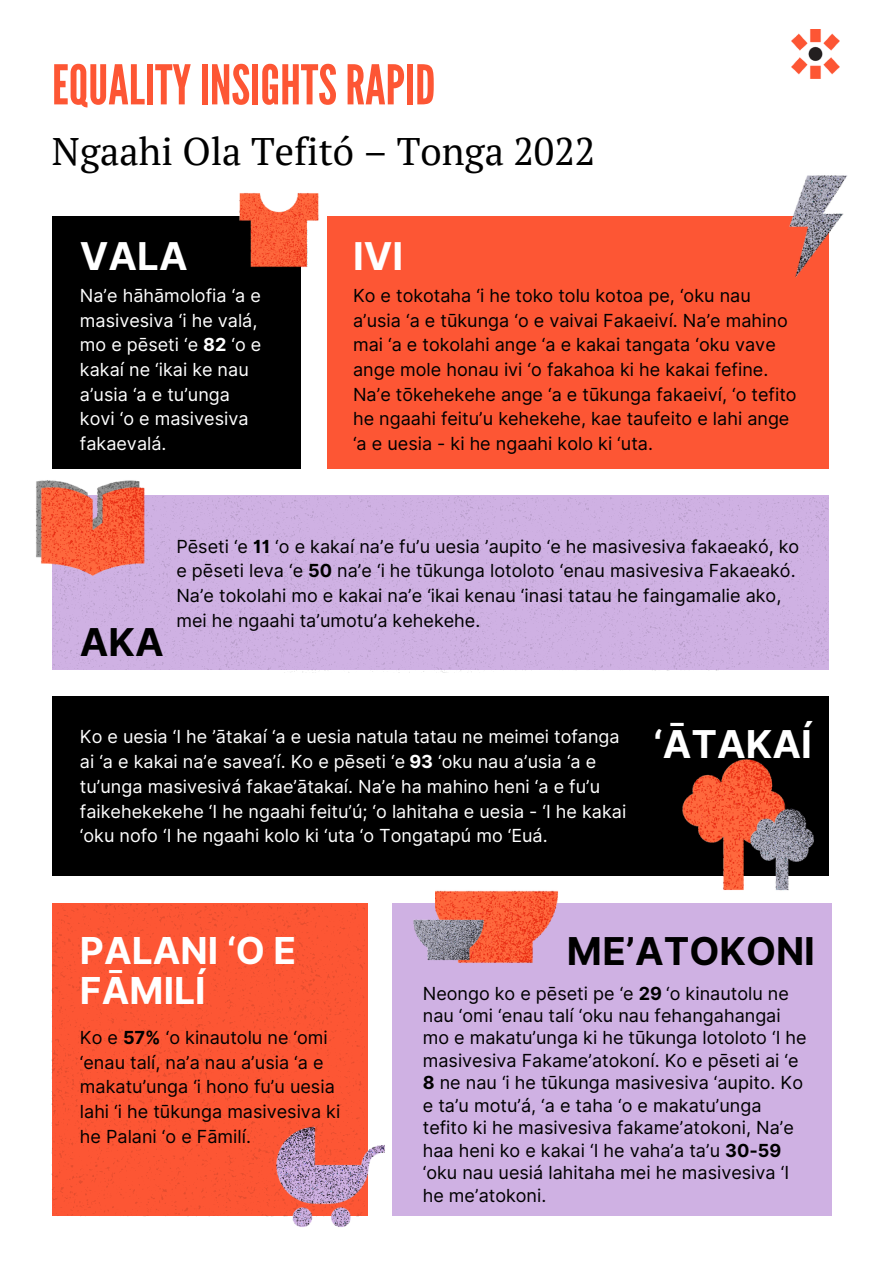
<style>
.page{position:relative;width:893px;height:1264px;background:#fff}
.page>*{position:absolute;margin:0;border:0;box-sizing:border-box;transform-origin:0 0}
.t1{font:54.6px "League Gothic";color:#fd5634}
.t2{font:38.4px "PT Serif";color:#000}
.t3{font:700 38.4px "Inter";color:#000}
.t4{font:700 38.4px "Inter";color:#fff}
.t5{font:700 38.25px "Inter";color:#fff}
.t6{font:700 37.2px/40.5px "Inter";color:#fff}
.t7{font:18px/24.8px "Inter";color:#000}
.t8{font:18px/24.8px "Inter";color:#fff}
.s1{font-weight:700}
</style>
<div class="page">
<div style="left:52px;top:216px;width:249px;height:252px;background:#000"></div>
<div style="left:327px;top:216px;width:501px;height:252px;background:#fd5634"></div>
<svg style="left:52px;top:496px;width:776px;height:176px;background:#ceb0e1"></svg>
<img style="left:239px;top:193px;width:80px;height:74px">
<img style="left:789px;top:175px;width:58px;height:147px">
<div style="left:52px;top:696px;width:776px;height:179px;background:#000"></div>
<img style="left:614px;top:710px;width:218px;height:238px">
<img style="left:708px;top:778px;width:124px;height:148px">
<div style="left:52px;top:904px;width:312px;height:311px;background:#fd5634"></div>
<div style="left:392px;top:903px;width:439px;height:312px;background:#cfb1e3"></div>
<img style="left:435px;top:875px;width:168px;height:88px">
<img style="left:413px;top:914px;width:72px;height:48px">
<img style="left:791px;top:29px;width:49px;height:50px">
<img style="left:36px;top:480px;width:116px;height:103px">
<img style="left:248px;top:1106px;width:148px;height:121px">
<p class="t1" style="left:52px;top:53px;width:385px">EQUALITYINSIGHTSRAPID</p>
<p class="t2" style="left:52px;top:125px;width:544px">Ngaahi Ola Tefitó – Tonga 2022</p>
<p class="t5" style="left:80px;top:233px;width:109px">VALA</p>
<p class="t8" style="left:80px;top:283px;width:183px">Na’e hāhāmolofia ‘a e masivesiva ‘i he valá, mo e pēseti ‘e <span class="s1">82</span> ‘o e kakaí ne ‘ikai ke nau a’usia ‘a e tu’unga kovi ‘o e masivesiva fakaevalá.</p>
<p class="t5" style="left:353px;top:233px;width:52px">IVI</p>
<p class="t7" style="left:353px;top:283px;width:445px">Ko e tokotaha ‘i he toko tolu kotoa pe, ‘oku nau a’usia ‘a e tūkunga ‘o e vaivai Fakaeiví. Na’e mahino mai ‘a e tokolahi ange ‘a e kakai tangata ‘oku vave ange mole honau ivi ‘o fakahoa ki he kakai fefine.<br>Na’e tōkehekehe ange ‘a e tūkunga fakaeiví, ‘o tefito he ngaahi feitu’u kehekehe, kae taufeito e lahi ange ‘a e uesia - ki he ngaahi kolo ki ‘uta.</p>
<p class="t3" style="left:80px;top:618px;width:85px">AKA</p>
<p class="t7" style="left:176px;top:533px;width:624px">Pēseti ‘e <span class="s1">11</span> ‘o e kakaí na’e fu’u uesia ’aupito ‘e he masivesiva fakaeakó, ko e pēseti leva ‘e <span class="s1">50</span> na’e ‘i he tūkunga lotoloto ‘enau masivesiva Fakaeakó.<br>Na’e tokolahi mo e kakai na’e ‘ikai kenau ‘inasi tatau he faingamalie ako, mei he ngaahi ta’umotu’a kehekehe.</p>
<p class="t8" style="left:80px;top:724px;width:548px">Ko e uesia ‘I he ’ātakaí ‘a e uesia natula tatau ne meimei tofanga ai ‘a e kakai na’e savea’í. Ko e pēseti ‘e <span class="s1">93</span> ‘oku nau a’usia ‘a e tu’unga masivesivá fakae’ātakaí. Na’e ha mahino heni ‘a e fu’u faikehekekehe ‘I he ngaahi feitu’ú; ‘o lahitaha e uesia - ‘I he kakai ‘oku nofo ‘I he ngaahi kolo ki ‘uta ‘o Tongatapú mo ‘Euá.</p>
<p class="t4" style="left:653px;top:721px;width:160px">‘ĀTAKAÍ</p>
<p class="t6" style="left:80px;top:930px;width:218px">PALANI ‘O E<br>FĀMILÍ</p>
<p class="t3" style="left:567px;top:928px;width:249px">ME’ATOKONI</p>
<p class="t7" style="left:423px;top:981px;width:385px;line-height:22.5px">Neongo ko e pēseti pe ‘e <span class="s1">29</span> ‘o kinautolu ne nau ‘omi ‘enau talí ‘oku nau fehangahangai mo e makatu’unga ki he tūkunga lotoloto ‘I he masivesiva Fakame’atokoní. Ko e pēseti ai ‘e <span class="s1">8</span> ne nau ‘i he tūkunga masivesiva ‘aupito. Ko e ta’u motu’á, ‘a e taha ‘o e makatu’unga tefito ki he masivesiva fakame’atokoni, Na’e haa heni ko e kakai ‘I he vaha’a ta’u <span class="s1">30-59 </span>‘oku nau uesiá lahitaha mei he masivesiva ‘I he me’atokoni.</p>
<p class="t7" style="left:80px;top:1024px;width:262px">Ko e <span class="s1">57%</span> ‘o kinautolu ne ‘omi ‘enau talí, na’a nau a’usia ‘a e makatu’unga ‘i hono fu’u uesia lahi ‘i he tūkunga masivesiva ki he Palani ‘o e Fāmilí.</p>
</div>
